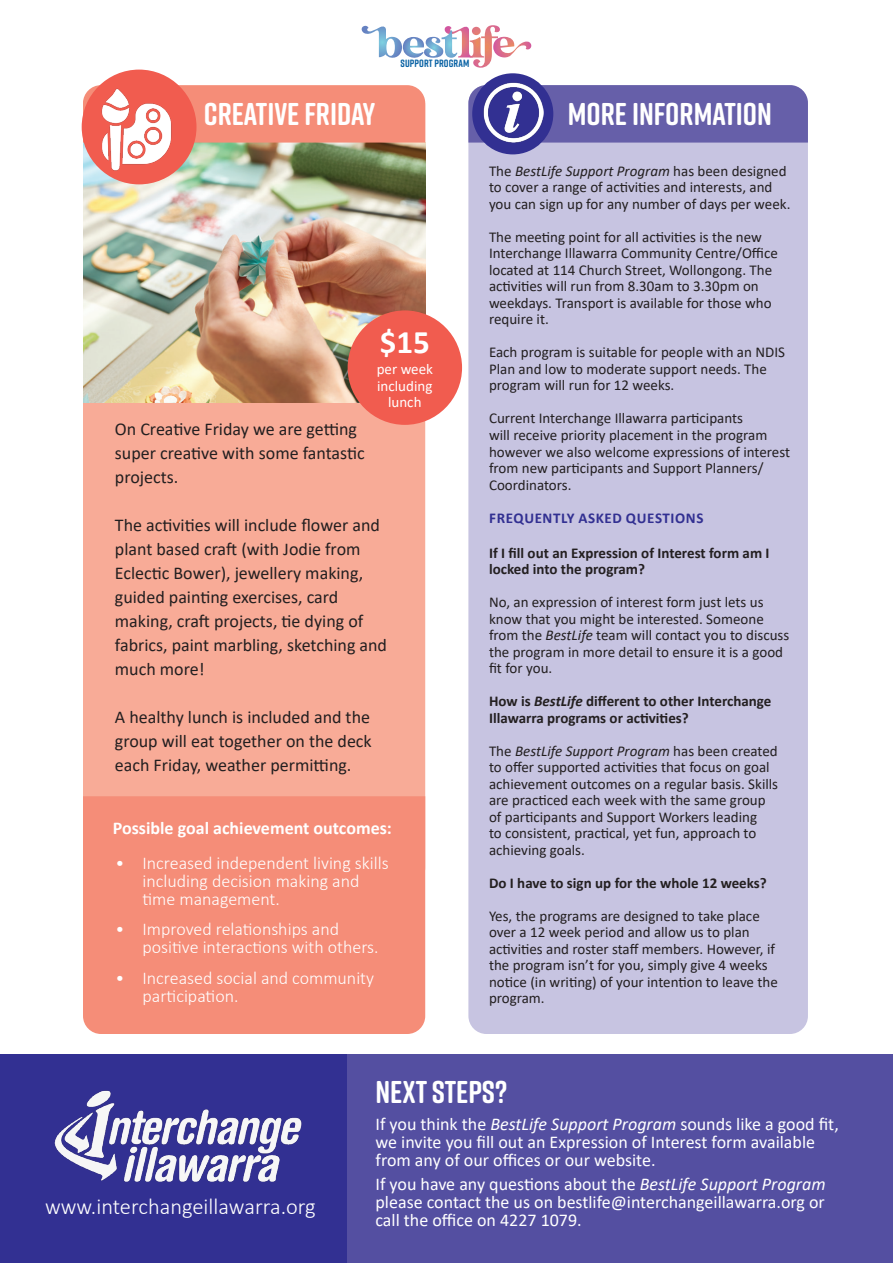
<style>
.page{position:relative;width:893px;height:1263px;background:#fff}
.page>*{position:absolute;margin:0;border:0;box-sizing:border-box;transform-origin:0 0}
.t1{font:700 33px "Calibri";color:#fff}
.t2{font:700 31.5px "Rift Soft";color:#fff}
.t3{font:300 22.5px "Calibri";color:#fff}
.t4{font:18px/24px "Calibri";color:#231f20}
.t5{font:18px/18px "Calibri";color:#fff}
.t6{font:300 18px/18px "Calibri";color:#fff}
.t7{font:700 18px "Calibri";color:#fff}
.t8{font:15px/16.5px "Calibri";color:#231f20}
.t9{font:700 15px/16.5px "Calibri";color:#231f20}
.t10{font:700 15px "Calibri";letter-spacing:.04em;color:#323092}
.t11{font:15px/16.5px "Calibri";color:#fff;text-align:center}
.t12{font:700 10.5px "Rift Soft";letter-spacing:.01em;color:#0962a4}
.s1{font-style:italic}
</style>
<div class="page">
<div style="left:341px;top:1054px;width:552px;height:209px;background:#544fa1"></div>
<div style="left:0;top:1054px;width:346px;height:209px;background:#323092"></div>
<div style="left:468px;top:85px;width:340px;height:949px;background:#c7c4e1;border-radius:18px"></div>
<div style="left:468px;top:85px;width:340px;height:58px;background:#665fa9"></div>
<svg style="left:361px;top:25px;width:171px;height:43px"></svg>
<div style="left:472px;top:73px;width:81px;height:81px;background:#323092;border-radius:50%"></div>
<img style="left:484px;top:83px;width:59px;height:60px">
<img style="left:54px;top:1090px;width:248px;height:92px">
<div style="left:83px;top:87px;width:342px;height:799px;background:#f8ab97;border-radius:18px"></div>
<img style="left:83px;top:143px;width:342px;height:260px">
<div style="left:83px;top:796px;width:342px;height:238px;background:#f58d78"></div>
<div style="left:348px;top:310px;width:114px;height:115px;background:#f15c4f;border-radius:50%"></div>
<div style="left:83px;top:85px;width:342px;height:58px;background:#f58d78"></div>
<div style="left:82px;top:70px;width:114px;height:114px;background:#f15c4f;border-radius:50%"></div>
<img style="left:94px;top:87px;width:84px;height:84px">
<h2 class="t2" style="left:204px;top:92px;width:173px">CREATIVE FRIDAY</h2>
<p class="t12" style="left:401px;top:56px;width:70px">SUPPORT PROGRAM</p>
<h1 class="t1" style="left:380px;top:319px;width:52px">$15</h1>
<p class="t11" style="left:377px;top:361px;width:58px">per week including lunch</p>
<p class="t4" style="left:115px;top:417px;width:251px">On Creative Friday we are getting super creative with some fantastic projects.</p>
<p class="t4" style="left:115px;top:513px;width:274px">The activities will include flower and plant based craft (with Jodie from<br>Eclectic Bower), jewellery making, guided painting exercises, card making, craft projects, tie dying of fabrics, paint marbling, sketching and much more!</p>
<p class="t4" style="left:115px;top:705px;width:258px;text-align:justify">A healthy lunch is included and the group will eat together on the deck each Friday, weather permitting.</p>
<p class="t7" style="left:113px;top:815px;width:281px">Possible goal achievement outcomes:</p>
<p class="t6" style="left:143px;top:853px;width:248px;text-indent:-27px">• Increased independent living skills including decision making and time management.</p>
<p class="t6" style="left:143px;top:920px;width:238px;text-indent:-27px">• Improved relationships and positive interactions with others.</p>
<p class="t6" style="left:143px;top:969px;width:233px;text-indent:-27px">• Increased social and community participation.</p>
<h2 class="t2" style="left:568px;top:92px;width:206px">MORE INFORMATION</h2>
<p class="t8" style="left:489px;top:162px;width:303px">The <span class="s1">BestLife Support Program</span> has been designed to cover a range of activities and interests, and you can sign up for any number of days per week.</p>
<p class="t8" style="left:489px;top:228px;width:290px">The meeting point for all activities is the new Interchange Illawarra Community Centre/Office located at 114 Church Street, Wollongong. The activities will run from 8.30am to 3.30pm on weekdays. Transport is available for those who require it.</p>
<p class="t8" style="left:489px;top:344px;width:297px">Each program is suitable for people with an NDIS<br>Plan and low to moderate support needs. The program will run for 12 weeks.</p>
<p class="t8" style="left:489px;top:410px;width:303px">Current Interchange Illawarra participants<br>will receive priority placement in the program however we also welcome expressions of interest from new participants and Support Planners/ Coordinators.</p>
<p class="t10" style="left:489px;top:508px;width:216px">FREQUENTLY ASKED QUESTIONS</p>
<p class="t9" style="left:489px;top:544px;width:282px">If I fill out an Expression of Interest form am I locked into the program?</p>
<p class="t8" style="left:489px;top:594px;width:302px">No, an expression of interest form just lets us know that you might be interested. Someone from the <span class="s1">BestLife</span> team will contact you to discuss the program in more detail to ensure it is a good fit for you.</p>
<p class="t9" style="left:489px;top:693px;width:284px">How is <span class="s1">BestLife</span> different to other Interchange<br>Illawarra programs or activities?</p>
<p class="t8" style="left:489px;top:742px;width:291px">The <span class="s1">BestLife Support Program</span> has been created to offer supported activities that focus on goal achievement outcomes on a regular basis. Skills are practiced each week with the same group of participants and Support Workers leading<br>to consistent, practical, yet fun, approach to achieving goals.</p>
<p class="t9" style="left:489px;top:874px;width:279px">Do I have to sign up for the whole 12 weeks?</p>
<p class="t8" style="left:489px;top:907px;width:290px">Yes, the programs are designed to take place over a 12 week period and allow us to plan activities and roster staff members. However, if the program isn’t for you, simply give 4 weeks notice (in writing) of your intention to leave the program.</p>
<h3 class="t3" style="left:45px;top:1192px;width:272px">www.interchangeillawarra.org</h3>
<h2 class="t2" style="left:375px;top:1069px;width:133px">NEXT STEPS?</h2>
<p class="t5" style="left:375px;top:1114px;width:465px">If you think the <span class="s1">BestLife Support Program</span> sounds like a good fit, we invite you fill out an Expression of Interest form available from any of our offices or our website.</p>
<p class="t5" style="left:375px;top:1175px;width:452px;text-align:justify">If you have any questions about the <span class="s1">BestLife Support Program </span>please contact the us on bestlife@interchangeillawarra.org or call the office on 4227 1079.</p>
</div>
